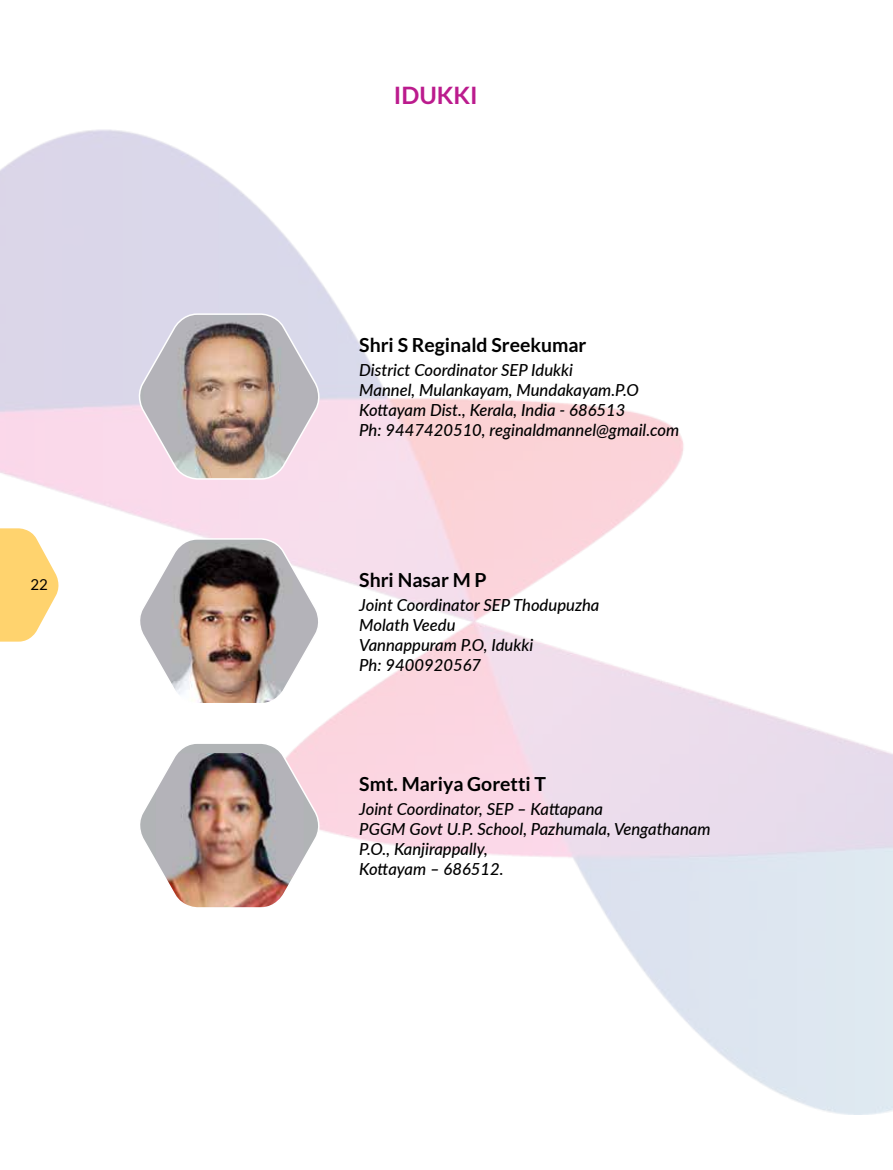
<style>
.page{position:relative;width:893px;height:1170px;background:#fff}
.page>*{position:absolute;margin:0;border:0;box-sizing:border-box;transform-origin:0 0}
.t1{font:700 24px "Lato";color:#bb1b8d}
.t2{font:700 19.35px "Lato";color:#000}
.t3{font:italic 500 16.65px/20px "Lato";color:#000}
.t4{font:15px "Lato";color:#000}
</style>
<div class="page">
<svg style="left:133px;top:312px;width:192px;height:169px;background:#bfafae"></svg>
<img style="left:140px;top:741px;width:185px;height:167px">
<img style="left:140px;top:537px;width:185px;height:166px">
<svg style="left:0;top:528px;width:59px;height:113px"></svg>
<p class="t4" style="left:31px;top:576px;width:19px">22</p>
<h1 class="t1" style="left:394px;top:82px;width:85px">IDUKKI</h1>
<p class="t2" style="left:359px;top:334px;width:229px">Shri S Reginald Sreekumar</p>
<p class="t3" style="left:359px;top:359px;width:322px">District Coordinator SEP Idukki<br>Mannel, Mulankayam, Mundakayam.P.O Kottayam Dist., Kerala, India - 686513<br>Ph: 9447420510, reginaldmannel@gmail.com</p>
<p class="t2" style="left:359px;top:569px;width:129px">Shri Nasar M P</p>
<p class="t3" style="left:359px;top:594px;width:242px">Joint Coordinator SEP Thodupuzha<br>Molath Veedu<br>Vannappuram P.O, Idukki<br>Ph: 9400920567</p>
<p class="t2" style="left:359px;top:773px;width:188px">Smt. Mariya Goretti T</p>
<p class="t3" style="left:359px;top:798px;width:353px">Joint Coordinator, SEP – Kattapana<br>PGGM Govt U.P. School, Pazhumala, Vengathanam<br>P.O., Kanjirappally,<br>Kottayam – 686512.</p>
</div>
